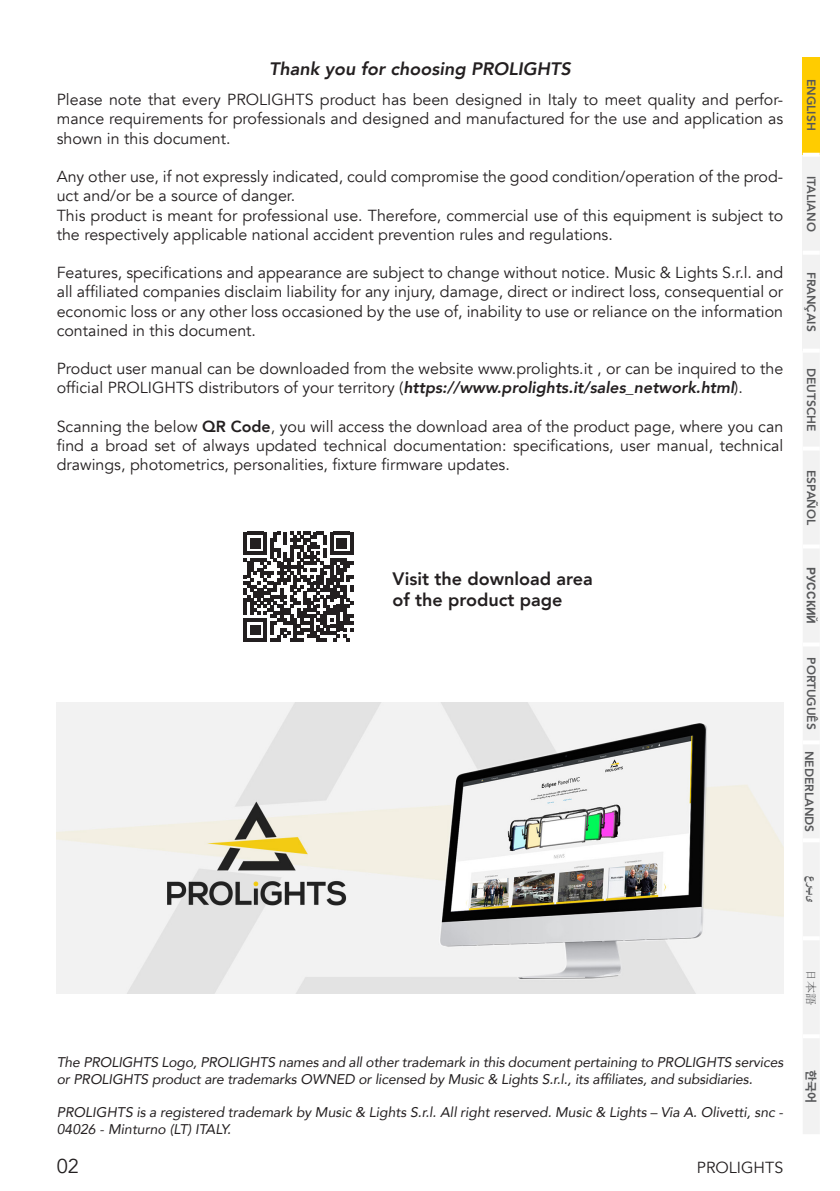
<style>
.page{position:relative;width:840px;height:1191px;background:#fff}
.page>*{position:absolute;margin:0;border:0;box-sizing:border-box;transform-origin:0 0}
.t1{font:20px "Avenir";color:#231f20}
.t2{font:800 18px/21.6px "Avenir";color:#231f20}
.t3{font:italic 800 18px "Avenir";color:#231f20}
.t4{font:16px/19.2px "Avenir";color:#231f20;text-align:justify}
.t5{font:italic 14px/16.8px "Avenir";letter-spacing:-.01em;color:#231f20}
.t6{font:800 12px "Avenir";color:#57585a}
.t7{font:700 12px "Arial";color:#57585a}
.t8{font:12px "MS Mincho";color:#57585a}
.t9{font:700 12px "Source Han Sans KR";color:#57585a}
.s1{font-weight:800;font-style:italic}
.s2{font-weight:800}
</style>
<div class="page">
<img style="left:57px;top:703px;width:725px;height:290px">
<div style="left:802px;top:57px;width:17px;height:98px;background:#fc0"></div>
<div style="left:802px;top:155px;width:17px;height:98px;background:#f2f2f2"></div>
<div style="left:802px;top:253px;width:17px;height:98px;background:#f2f2f2"></div>
<div style="left:803px;top:353px;width:16px;height:781px;background:#f2f2f2"></div>
<hr style="left:802px;top:153px;width:17px;height:4px;background:#fff">
<hr style="left:802px;top:251px;width:17px;height:4px;background:#fff">
<hr style="left:802px;top:349px;width:17px;height:4px;background:#fff">
<hr style="left:802px;top:446px;width:17px;height:4px;background:#fff">
<hr style="left:802px;top:544px;width:17px;height:4px;background:#fff">
<hr style="left:802px;top:642px;width:17px;height:4px;background:#fff">
<hr style="left:802px;top:740px;width:17px;height:4px;background:#fff">
<hr style="left:802px;top:838px;width:17px;height:4px;background:#fff">
<hr style="left:802px;top:936px;width:17px;height:4px;background:#fff">
<hr style="left:802px;top:1034px;width:17px;height:4px;background:#fff">
<svg style="left:243px;top:532px;width:110px;height:109px"></svg>
<p class="t3" style="left:269px;top:58px;width:303px">Thank you for choosing PROLIGHTS</p>
<p class="t4" style="left:57px;top:90px;width:727px">Please note that every PROLIGHTS product has been designed in Italy to meet quality and perfor&shy;mance requirements for professionals and designed and manufactured for the use and application as shown in this document.</p>
<p class="t4" style="left:57px;top:167px;width:727px;text-align:left">Any other use, if not expressly indicated, could compromise the good condition/operation of the prod&shy;uct and/or be a source of danger.<br>This product is meant for professional use. Therefore, commercial use of this equipment is subject to the respectively applicable national accident prevention rules and regulations.</p>
<p class="t4" style="left:57px;top:263px;width:727px">Features, specifications and appearance are subject to change without notice. Music &amp; Lights S.r.l. and all affiliated companies disclaim liability for any injury, damage, direct or indirect loss, consequential or economic loss or any other loss occasioned by the use of, inability to use or reliance on the information contained in this document.</p>
<p class="t4" style="left:57px;top:359px;width:727px">Product user manual can be downloaded from the website www.prolights.it , or can be inquired to the official PROLIGHTS distributors of your territory (<span class="s1">https://www.prolights.it/sales_network.html</span>).</p>
<p class="t4" style="left:57px;top:417px;width:727px">Scanning the below <span class="s2">QR Code</span>, you will access the download area of the product page, where you can find a broad set of always updated technical documentation: specifications, user manual, technical drawings, photometrics, personalities, fixture firmware updates.</p>
<p class="t2" style="left:392px;top:568px;width:202px">Visit the download area of the product page</p>
<p class="t6" style="left:820px;top:79px;width:53px;rotate:90deg">ENGLISH</p>
<p class="t6" style="left:820px;top:176px;width:57px;rotate:90deg">ITALIANO</p>
<p class="t6" style="left:820px;top:272px;width:61px;rotate:90deg">FRANÇAIS</p>
<p class="t6" style="left:820px;top:368px;width:65px;rotate:90deg">DEUTSCHE</p>
<p class="t6" style="left:820px;top:470px;width:57px;rotate:90deg">ESPAÑOL</p>
<p class="t7" style="left:819px;top:567px;width:59px;rotate:90deg">РУССКИЙ</p>
<p class="t6" style="left:820px;top:657px;width:74px;rotate:90deg">PORTUGUÊS</p>
<p class="t6" style="left:818px;top:750px;width:83px;rotate:90deg">NEDERLANDS</p>
<p class="t7" style="left:819px;top:875px;width:29px;rotate:90deg">برع ى</p>
<p class="t5" style="left:57px;top:1053px;width:727px">The PROLIGHTS Logo, PROLIGHTS names and all other trademark in this document pertaining to PROLIGHTS services or PROLIGHTS product are trademarks OWNED or licensed by Music &amp; Lights S.r.l., its affiliates, and subsidiaries.</p>
<p class="t5" style="left:57px;top:1104px;width:727px">PROLIGHTS is a registered trademark by Music &amp; Lights S.r.l. All right reserved. Music &amp; Lights – Via A. Olivetti, snc -<br>04026 - Minturno (LT) ITALY.</p>
<p class="t1" style="left:57px;top:1154px;width:24px">02</p>
<p class="t4" style="left:696px;top:1158px;width:88px">PROLIGHTS</p>
<p class="t8" style="left:816px;top:969px;width:37px;rotate:90deg">日本語</p>
<p class="t9" style="left:817px;top:1069px;width:35px;rotate:90deg">한국어</p>
</div>
